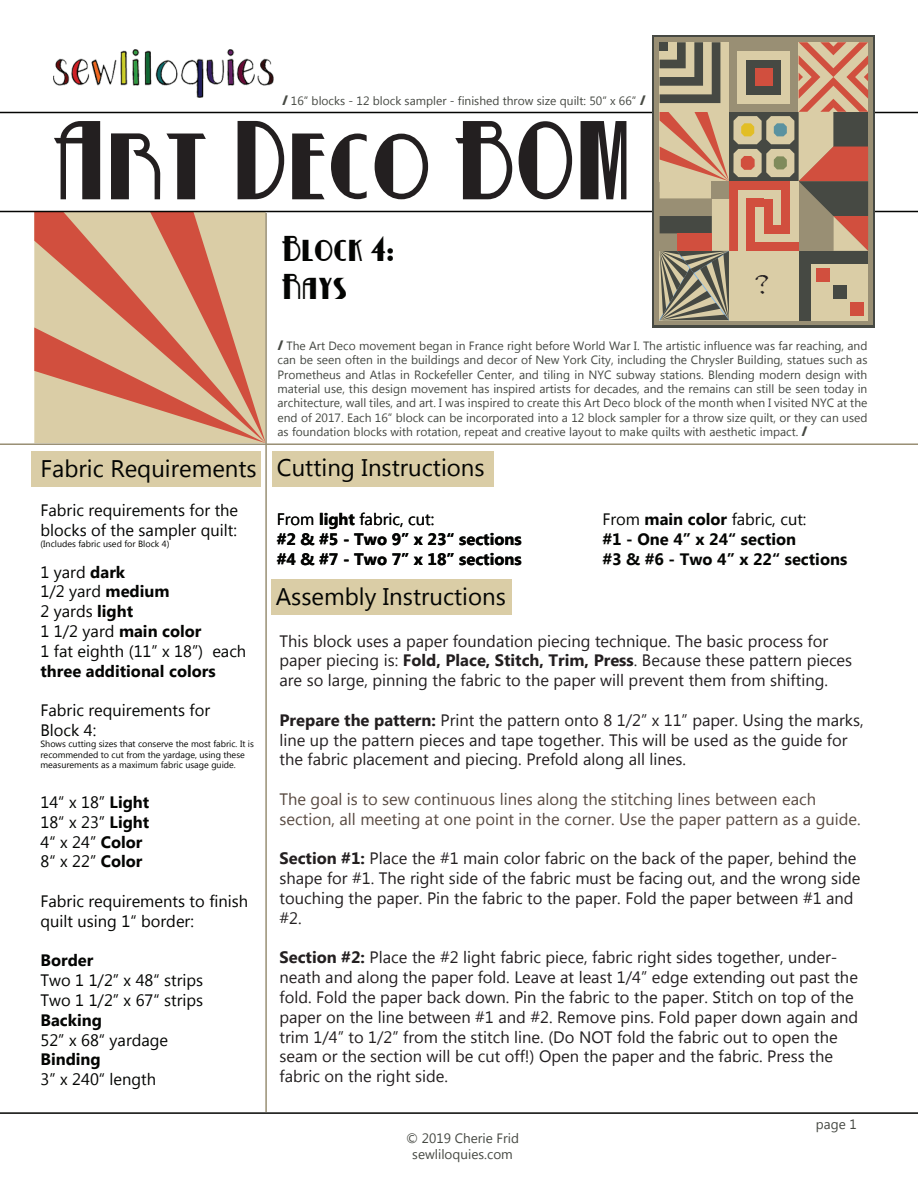
<style>
.page{position:relative;width:918px;height:1188px;background:#fff}
.page>*{position:absolute;margin:0;border:0;box-sizing:border-box;transform-origin:0 0}
.t1{font:97.5px "Betty Noir";color:#231f20}
.t2{font:34.8px "Papyrus";color:#231f20}
.t3{font:31.5px/37.8px "Betty Noir";color:#040503}
.t4{font:24px "Microsoft New Tai Lue";color:#040503}
.t5{font:16.5px/19.8px "Microsoft New Tai Lue";color:#231f20}
.t6{font:16.5px/19.8px "Microsoft New Tai Lue";color:#040503}
.t7{font:700 16.5px/19.8px "Microsoft New Tai Lue";color:#040503}
.t8{font:16.5px/19.8px "Microsoft New Tai Lue";color:#594a41}
.t9{font:13.5px/16.2px "Microsoft New Tai Lue";color:#464943;text-align:center}
.t10{font:12px/14.4px "Microsoft New Tai Lue";color:#464943;text-align:justify}
.t11{font:9px/10.8px "Microsoft New Tai Lue";color:#040503}
.s1{font-family:"Betty Noir"}
.s2{font-weight:700}
.s3{font-weight:400}
</style>
<div class="page">
<div style="left:31px;top:451px;width:230px;height:35px;background:#dacda6"></div>
<svg style="left:34px;top:212px;width:232px;height:231px;background:#d6a585"></svg>
<hr style="left:0;top:112px;width:918px;height:1px;background:#040503">
<hr style="left:0;top:211px;width:918px;height:1px;background:#040503">
<hr style="left:265px;top:213px;width:2px;height:899px;background:#998f74">
<hr style="left:0;top:443px;width:918px;height:2px;background:#998f74">
<hr style="left:0;top:1112px;width:918px;height:2px;background:#040503">
<div style="left:271px;top:580px;width:241px;height:35px;background:#dacda6"></div>
<div style="left:273px;top:451px;width:221px;height:35px;background:#dacda6"></div>
<img style="left:54px;top:50px;width:219px;height:48px">
<svg style="left:652px;top:35px;width:223px;height:293px;background:#55554b"></svg>
<div style="left:655px;top:38px;width:218px;height:287px;background:#998f74"></div>
<svg style="left:660px;top:42px;width:208px;height:278px;background:#b09278"></svg>
<p class="t10" style="left:282px;top:95px;width:365px"><span class="s1">/</span> 16” blocks - 12 block sampler - finished throw size quilt: 50” x 66” <span class="s1">/</span></p>
<h1 class="t1" style="left:54px;top:115px;width:579px">Art Deco BOM</h1>
<h3 class="t3" style="left:282px;top:230px;width:114px">Block 4:<br>Rays</h3>
<h2 class="t2" style="left:755px;top:262px;width:15px">?</h2>
<h3 class="t4" style="left:40px;top:455px;width:218px">Fabric Requirements</h3>
<p class="t6" style="left:40px;top:502px;width:199px">Fabric requirements for the blocks of the sampler quilt:</p>
<p class="t11" style="left:40px;top:539px;width:130px">(Includes fabric used for Block 4)</p>
<p class="t6" style="left:40px;top:563px;width:207px">1 yard <span class="s2">dark<br></span>1/2 yard <span class="s2">medium<br></span>2 yards <span class="s2">light<br></span>1 1/2 yard <span class="s2">main color<br></span>1 fat eighth (11” x 18”) each</p>
<p class="t7" style="left:40px;top:662px;width:177px">three additional colors</p>
<p class="t6" style="left:40px;top:702px;width:171px">Fabric requirements for<br>Block 4:</p>
<p class="t11" style="left:40px;top:739px;width:215px">Shows cutting sizes that conserve the most fabric. It is recommended to cut from the yardage, using these measurements as a maximum fabric usage guide.</p>
<p class="t6" style="left:40px;top:794px;width:110px">14“ x 18” <span class="s2">Light<br></span>18“ x 23” <span class="s2">Light<br></span>4“ x 24” <span class="s2">Color<br></span>8“ x 22” <span class="s2">Color</span></p>
<p class="t6" style="left:40px;top:893px;width:209px">Fabric requirements to finish quilt using 1“ border:</p>
<p class="t7" style="left:40px;top:952px;width:54px">Border</p>
<p class="t6" style="left:40px;top:972px;width:164px">Two 1 1/2” x 48“ strips<br>Two 1 1/2” x 67“ strips</p>
<p class="t7" style="left:40px;top:1011px;width:63px">Backing</p>
<p class="t6" style="left:40px;top:1031px;width:129px">52” x 68“ yardage</p>
<p class="t7" style="left:40px;top:1051px;width:62px">Binding</p>
<p class="t6" style="left:40px;top:1071px;width:117px">3” x 240“ length</p>
<p class="t10" style="left:278px;top:339px;width:591px"><span class="s1">/</span> The Art Deco movement began in France right before World War I. The artistic influence was far reaching, and can be seen often in the buildings and decor of New York City, including the Chrysler Building, statues such as Prometheus and Atlas in Rockefeller Center, and tiling in NYC subway stations. Blending modern design with material use, this design movement has inspired artists for decades, and the remains can still be seen today in architecture, wall tiles, and art. I was inspired to create this Art Deco block of the month when I visited NYC at the end of 2017. Each 16” block can be incorporated into a 12 block sampler for a throw size quilt, or they can used as foundation blocks with rotation, repeat and creative layout to make quilts with aesthetic impact. <span class="s1">/</span></p>
<h3 class="t4" style="left:277px;top:454px;width:209px">Cutting Instructions</h3>
<p class="t7" style="left:277px;top:511px;width:246px"><span class="s3">From</span> light <span class="s3">fabric, cut:<br></span>#2 &amp; #5 - Two 9” x 23“ sections #4 &amp; #7 - Two 7” x 18” sections</p>
<h3 class="t4" style="left:276px;top:583px;width:232px">Assembly Instructions</h3>
<p class="t7" style="left:602px;top:511px;width:246px"><span class="s3">From</span> main color <span class="s3">fabric, cut:<br></span>#1 - One 4” x 24“ section<br>#3 &amp; #6 - Two 4” x 22“ sections</p>
<p class="t5" style="left:280px;top:632px;width:574px">This block uses a paper foundation piecing technique. The basic process for paper piecing is: <span class="s2">Fold, Place, Stitch, Trim, Press</span>. Because these pattern pieces are so large, pinning the fabric to the paper will prevent them from shifting.</p>
<p class="t5" style="left:280px;top:711px;width:586px"><span class="s2">Prepare the pattern:</span> Print the pattern onto 8 1/2” x 11” paper. Using the marks, line up the pattern pieces and tape together. This will be used as the guide for the fabric placement and piecing. Prefold along all lines.</p>
<p class="t8" style="left:280px;top:791px;width:583px">The goal is to sew continuous lines along the stitching lines between each section, all meeting at one point in the corner. Use the paper pattern as a guide.</p>
<p class="t5" style="left:280px;top:850px;width:583px"><span class="s2">Section #1:</span> Place the #1 main color fabric on the back of the paper, behind the shape for #1. The right side of the fabric must be facing out, and the wrong side touching the paper. Pin the fabric to the paper. Fold the paper between #1 and #2.</p>
<p class="t5" style="left:280px;top:949px;width:580px"><span class="s2">Section #2:</span> Place the #2 light fabric piece, fabric right sides together, under&shy;neath and along the paper fold. Leave at least 1/4” edge extending out past the fold. Fold the paper back down. Pin the fabric to the paper. Stitch on top of the paper on the line between #1 and #2. Remove pins. Fold paper down again and trim 1/4” to 1/2” from the stitch line. (Do NOT fold the fabric out to open the seam or the section will be cut off!) Open the paper and the fabric. Press the fabric on the right side.</p>
<p class="t9" style="left:406px;top:1131px;width:114px">© 2019 Cherie Frid sewliloquies.com</p>
<p class="t9" style="left:816px;top:1118px;width:42px">page 1</p>
</div>
